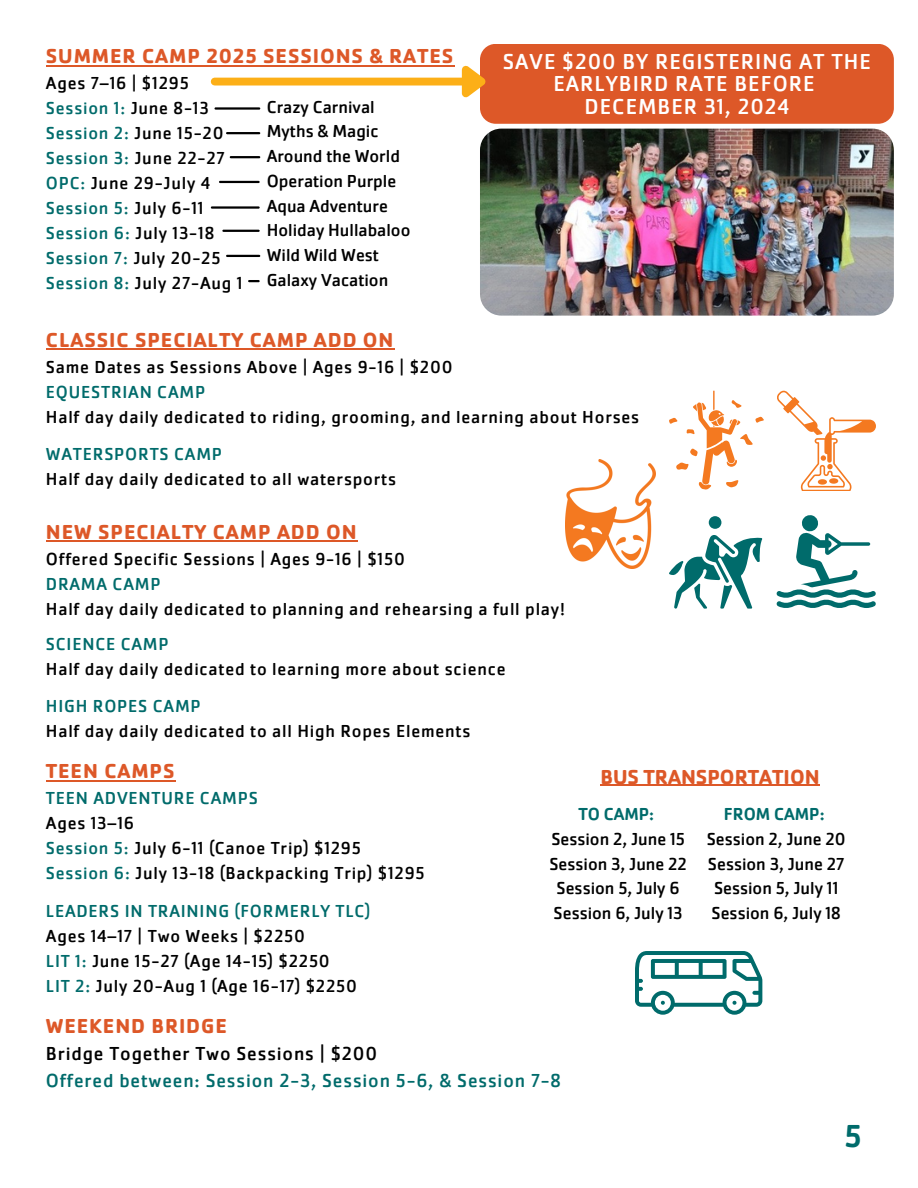
<style>
.page{position:relative;width:918px;height:1188px;background:#fff}
.page>*{position:absolute;margin:0;border:0;box-sizing:border-box;transform-origin:0 0}
.t1{font:500 33px "Cachet Pro";color:#006b6b}
.t2{font:22.5px/22.5px "Cachet Pro";letter-spacing:.045em;color:#fff;text-align:center}
.t3{font:700 21px "Cachet Pro";letter-spacing:.045em;color:#dd5828}
.t4{font:700 21px "Cachet Pro";color:#dd5828}
.t5{font:19.5px "Cachet Pro";letter-spacing:.045em;color:#006b6b}
.t6{font:19.5px "Cachet Pro";letter-spacing:.045em;color:#000}
.t7{font:18px/25px "Cachet Pro";letter-spacing:.045em;color:#000}
.t8{font:18px/24.8px "Cachet Pro";color:#000;text-align:center}
.t9{font:18px "Cachet Pro";letter-spacing:.045em;color:#006b6b}
.t10{font:500 18px "Cachet Pro";color:#006b6b}
.s1{color:#006b6b}
</style>
<div class="page">
<hr style="left:46px;top:65px;width:408px;height:2px;background:#dd5828">
<hr style="left:46px;top:348px;width:348px;height:2px;background:#dd5828">
<hr style="left:46px;top:540px;width:312px;height:2px;background:#dd5828">
<hr style="left:46px;top:780px;width:130px;height:2px;background:#dd5828">
<hr style="left:216px;top:107px;width:43px;height:3px;background:#000">
<hr style="left:227px;top:132px;width:32px;height:2px;background:#000">
<hr style="left:231px;top:156px;width:28px;height:2px;background:#000">
<hr style="left:220px;top:181px;width:39px;height:2px;background:#000">
<hr style="left:212px;top:206px;width:47px;height:3px;background:#000">
<hr style="left:223px;top:230px;width:36px;height:2px;background:#000">
<hr style="left:227px;top:255px;width:32px;height:2px;background:#000">
<svg style="left:249px;top:280px;width:10px;height:2px"></svg>
<img style="left:480px;top:129px;width:414px;height:186px;border-radius:21px">
<svg style="left:776px;top:515px;width:100px;height:93px"></svg>
<svg style="left:669px;top:516px;width:93px;height:92px"></svg>
<svg style="left:777px;top:391px;width:99px;height:100px"></svg>
<div style="left:818px;top:479px;width:9px;height:6px;background:#f47920;border-radius:50%"></div>
<div style="left:829px;top:478px;width:9px;height:6px;background:#f47920;border-radius:50%"></div>
<svg style="left:669px;top:391px;width:95px;height:99px"></svg>
<div style="left:480px;top:44px;width:414px;height:80px;background:#dd5828;border-radius:16px"></div>
<div style="left:215px;top:78px;width:247px;height:8px;background:#fcaf17"></div>
<svg style="left:455px;top:65px;width:31px;height:33px"></svg>
<img style="left:565px;top:460px;width:90px;height:109px">
<svg style="left:635px;top:951px;width:127px;height:64px"></svg>
<hr style="left:600px;top:785px;width:220px;height:1px;background:#dd5828">
<h2 class="t3" style="left:46px;top:43px;width:409px">SUMMER CAMP 2025 SESSIONS &amp; RATES</h2>
<h2 class="t7" style="left:46px;top:70px;width:198px">Ages 7–16 | $1295<br><span class="s1">Session 1:</span> June 8-13<br><span class="s1">Session 2:</span> June 15-20<br><span class="s1">Session 3:</span> June 22-27<br><span class="s1">OPC:</span> June 29-July 4<br><span class="s1">Session 5:</span> July 6-11<br><span class="s1">Session 6:</span> July 13-18<br><span class="s1">Session 7:</span> July 20-25<br><span class="s1">Session 8:</span> July 27-Aug 1</h2>
<p class="t3" style="left:46px;top:327px;width:349px">CLASSIC SPECIALTY CAMP ADD ON</p>
<p class="t7" style="left:46px;top:354px;width:408px">Same Dates as Sessions Above | Ages 9-16 | $200</p>
<p class="t9" style="left:46px;top:380px;width:161px">EQUESTRIAN CAMP</p>
<p class="t7" style="left:46px;top:404px;width:595px">Half day daily dedicated to riding, grooming, and learning about Horses</p>
<p class="t9" style="left:46px;top:443px;width:178px">WATERSPORTS CAMP</p>
<p class="t7" style="left:46px;top:467px;width:352px">Half day daily dedicated to all watersports</p>
<p class="t3" style="left:46px;top:519px;width:312px">NEW SPECIALTY CAMP ADD ON</p>
<p class="t7" style="left:46px;top:546px;width:361px">Offered Specific Sessions | Ages 9-16 | $150</p>
<p class="t9" style="left:46px;top:572px;width:116px">DRAMA CAMP</p>
<p class="t7" style="left:46px;top:596px;width:521px">Half day daily dedicated to planning and rehearsing a full play!</p>
<p class="t9" style="left:46px;top:632px;width:124px">SCIENCE CAMP</p>
<p class="t7" style="left:46px;top:656px;width:461px">Half day daily dedicated to learning more about science</p>
<p class="t9" style="left:46px;top:695px;width:156px">HIGH ROPES CAMP</p>
<p class="t7" style="left:46px;top:719px;width:426px">Half day daily dedicated to all High Ropes Elements</p>
<p class="t3" style="left:46px;top:758px;width:130px">TEEN CAMPS</p>
<p class="t9" style="left:46px;top:787px;width:214px">TEEN ADVENTURE CAMPS</p>
<p class="t7" style="left:46px;top:810px;width:90px">Ages 13–16</p>
<p class="t7" style="left:46px;top:835px;width:317px"><span class="s1">Session 5:</span> July 6-11 (Canoe Trip) $1295</p>
<p class="t7" style="left:46px;top:860px;width:380px"><span class="s1">Session 6:</span> July 13-18 (Backpacking Trip) $1295</p>
<h3 class="t7" style="left:46px;top:898px;width:326px"><span class="s1">LEADERS IN TRAINING (FORMERLY TLC)<br></span>Ages 14–17 | Two Weeks | $2250<br><span class="s1">LIT 1:</span> June 15-27 (Age 14-15) $2250<br><span class="s1">LIT 2:</span> July 20-Aug 1 (Age 16-17) $2250</h3>
<p class="t3" style="left:46px;top:1012px;width:182px">WEEKEND BRIDGE</p>
<p class="t6" style="left:46px;top:1041px;width:333px">Bridge Together Two Sessions | $200</p>
<p class="t5" style="left:46px;top:1068px;width:517px">Offered between: Session 2-3, Session 5-6, &amp; Session 7-8</p>
<h1 class="t2" style="left:503px;top:50px;width:370px">SAVE $200 BY REGISTERING AT THE<br>EARLYBIRD RATE BEFORE</h1>
<p class="t8" style="left:267px;top:94px;width:109px">Crazy Carnival</p>
<h1 class="t2" style="left:585px;top:95px;width:206px">DECEMBER 31, 2024</h1>
<p class="t8" style="left:267px;top:119px;width:113px">Myths &amp; Magic</p>
<p class="t8" style="left:267px;top:144px;width:135px">Around the World</p>
<p class="t8" style="left:267px;top:168px;width:131px">Operation Purple</p>
<p class="t8" style="left:267px;top:193px;width:123px">Aqua Adventure</p>
<p class="t8" style="left:267px;top:218px;width:145px">Holiday Hullabaloo</p>
<p class="t8" style="left:267px;top:243px;width:114px">Wild Wild West</p>
<p class="t8" style="left:267px;top:267px;width:123px">Galaxy Vacation</p>
<p class="t4" style="left:600px;top:763px;width:221px">BUS TRANSPORTATION</p>
<p class="t10" style="left:724px;top:803px;width:102px">FROM CAMP:</p>
<p class="t8" style="left:707px;top:826px;width:140px">Session 2, June 20<br>Session 3, June 27<br>Session 5, July 11<br>Session 6, July 18</p>
<p class="t10" style="left:578px;top:803px;width:77px">TO CAMP:</p>
<p class="t8" style="left:549px;top:826px;width:139px">Session 2, June 15<br>Session 3, June 22<br>Session 5, July 6<br>Session 6, July 13</p>
<p class="t1" style="left:845px;top:1115px;width:19px">5</p>
</div>
